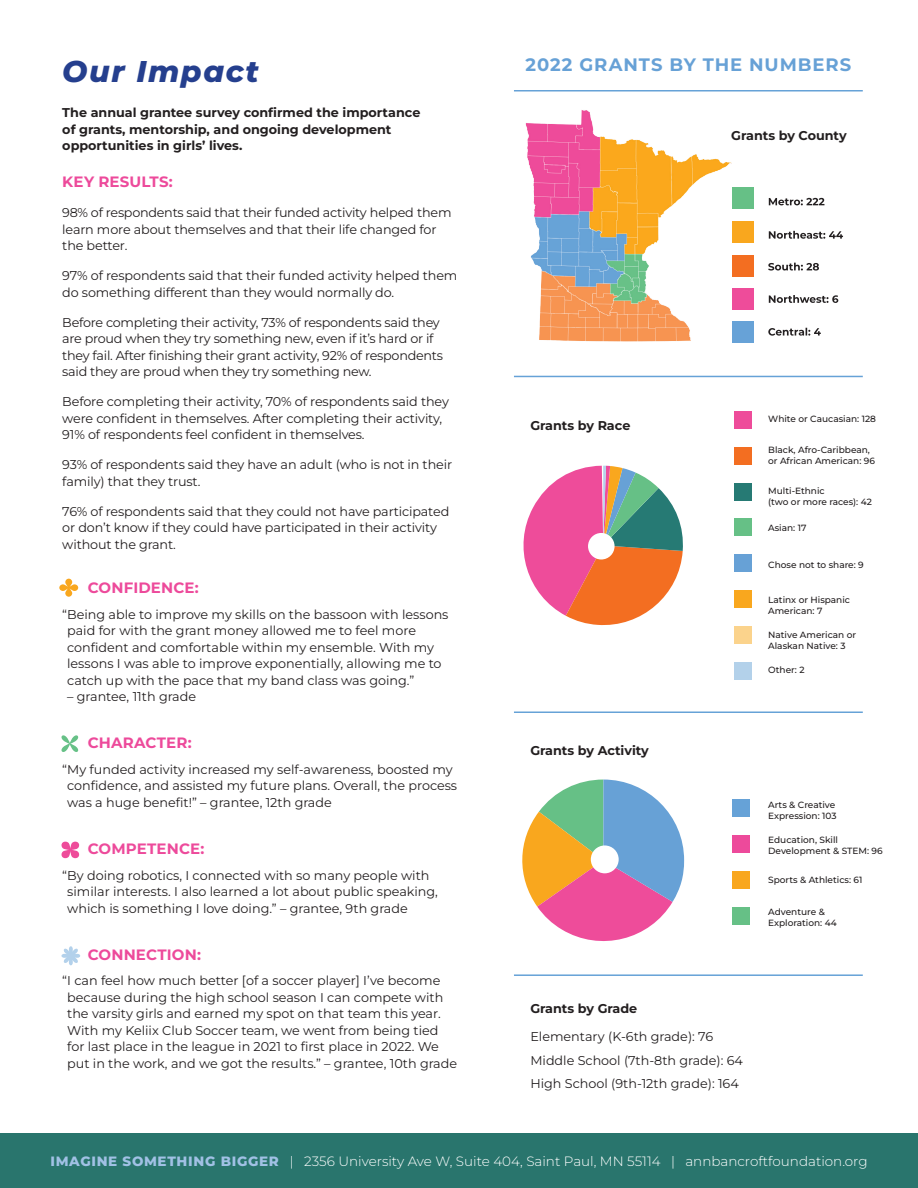
<style>
.page{position:relative;width:918px;height:1188px;background:#fff}
.page>*{position:absolute;margin:0;border:0;box-sizing:border-box;transform-origin:0 0}
.t1{font:italic 800 30px "Montserrat";letter-spacing:.05em;color:#253f8e}
.Byline{font:700 18px "Montserrat";letter-spacing:.05em;color:#67a1d6}
.Byline-2{font:700 15px "Montserrat";letter-spacing:.01em;color:#ed4a9b}
.t2{font:300 13.5px "Montserrat";color:#fff}
.t3{font:12.75px/16.5px "Montserrat";letter-spacing:-.01em;color:#231f20}
.t4{font:700 12.75px/16.5px "Montserrat";color:#231f20}
.t5{font:500 9px/10.8px "Montserrat";color:#231f20}
.s1{font-weight:800;color:#a1c1e5}
</style>
<div class="page">
<svg style="left:59px;top:579px;width:19px;height:18px"></svg>
<svg style="left:61px;top:735px;width:18px;height:17px"></svg>
<svg style="left:61px;top:841px;width:19px;height:18px"></svg>
<svg style="left:61px;top:946px;width:19px;height:19px"></svg>
<img style="left:525px;top:110px;width:206px;height:232px">
<div style="left:732px;top:188px;width:22px;height:21px;background:#66c086"></div>
<div style="left:732px;top:322px;width:22px;height:21px;background:#67a2d7"></div>
<div style="left:732px;top:222px;width:22px;height:21px;background:#f9a71e"></div>
<div style="left:732px;top:288px;width:22px;height:22px;background:#ee4c9a"></div>
<div style="left:732px;top:255px;width:22px;height:22px;background:#f36e21"></div>
<svg style="left:768px;top:263px;width:51px;height:8px"></svg>
<svg style="left:769px;top:295px;width:69px;height:8px"></svg>
<svg style="left:769px;top:231px;width:74px;height:8px"></svg>
<svg style="left:768px;top:328px;width:53px;height:8px"></svg>
<svg style="left:769px;top:198px;width:55px;height:7px"></svg>
<div style="left:734px;top:411px;width:18px;height:18px;background:#ee4c9a"></div>
<div style="left:734px;top:447px;width:18px;height:17px;background:#f36e21"></div>
<div style="left:734px;top:483px;width:18px;height:17px;background:#267a74"></div>
<div style="left:734px;top:519px;width:18px;height:17px;background:#66c086"></div>
<div style="left:734px;top:555px;width:18px;height:17px;background:#67a1d6"></div>
<div style="left:734px;top:590px;width:18px;height:18px;background:#f9a71e"></div>
<div style="left:734px;top:626px;width:18px;height:18px;background:#fbd38c"></div>
<div style="left:734px;top:662px;width:18px;height:18px;background:#b3d1ea"></div>
<svg style="left:523px;top:466px;width:160px;height:160px"></svg>
<div style="left:588px;top:533px;width:27px;height:27px;background:#fff;border-radius:50%"></div>
<svg style="left:522px;top:780px;width:162px;height:161px"></svg>
<div style="left:591px;top:845px;width:28px;height:28px;background:#fff;border-radius:50%"></div>
<div style="left:732px;top:799px;width:18px;height:18px;background:#66a2d7"></div>
<div style="left:732px;top:835px;width:18px;height:18px;background:#ed4a9b"></div>
<div style="left:732px;top:871px;width:18px;height:18px;background:#f9a71e"></div>
<div style="left:732px;top:907px;width:18px;height:17px;background:#66c086"></div>
<hr style="left:514px;top:376px;width:349px;height:1px;background:#66a2d7">
<hr style="left:514px;top:90px;width:349px;height:2px;background:#66a2d7">
<hr style="left:514px;top:712px;width:349px;height:1px;background:#66a2d7">
<hr style="left:514px;top:974px;width:349px;height:2px;background:#66a2d7">
<div style="left:0;top:1134px;width:918px;height:54px;background:#29756d"></div>
<p class="t1" style="left:62px;top:52px;width:198px">Our Impact</p>
<p class="Byline" style="left:525px;top:52px;width:327px">2022 GRANTS BY THE NUMBERS</p>
<p class="t4" style="left:62px;top:104px;width:360px">The annual grantee survey confirmed the importance of grants, mentorship, and ongoing development opportunities in girls’ lives.</p>
<p class="Byline-2" style="left:62px;top:172px;width:112px">KEY RESULTS:</p>
<p class="t3" style="left:62px;top:204px;width:391px">98% of respondents said that their funded activity helped them learn more about themselves and that their life changed for the better.</p>
<p class="t3" style="left:62px;top:267px;width:397px">97% of respondents said that their funded activity helped them do something different than they would normally do.</p>
<p class="t3" style="left:62px;top:314px;width:382px">Before completing their activity, 73% of respondents said they are proud when they try something new, even if it’s hard or if they fail. After finishing their grant activity, 92% of respondents said they are proud when they try something new.</p>
<p class="t3" style="left:62px;top:393px;width:388px">Before completing their activity, 70% of respondents said they were confident in themselves. After completing their activity,<br>91% of respondents feel confident in themselves.</p>
<p class="t3" style="left:62px;top:456px;width:391px">93% of respondents said they have an adult (who is not in their family) that they trust.</p>
<p class="t3" style="left:62px;top:503px;width:389px">76% of respondents said that they could not have participated or don’t know if they could have participated in their activity without the grant.</p>
<p class="Byline-2" style="left:88px;top:578px;width:113px">CONFIDENCE:</p>
<p class="t3" style="left:67px;top:606px;width:383px;text-indent:-5px">“Being able to improve my skills on the bassoon with lessons paid for with the grant money allowed me to feel more confident and comfortable within my ensemble. With my lessons I was able to improve exponentially, allowing me to catch up with the pace that my band class was going.”</p>
<p class="t3" style="left:67px;top:688px;width:130px">– grantee, 11th grade</p>
<p class="Byline-2" style="left:88px;top:733px;width:106px">CHARACTER:</p>
<p class="t3" style="left:67px;top:761px;width:392px;text-indent:-5px">“My funded activity increased my self-awareness, boosted my confidence, and assisted my future plans. Overall, the process was a huge benefit!” – grantee, 12th grade</p>
<p class="Byline-2" style="left:88px;top:839px;width:118px">COMPETENCE:</p>
<p class="t3" style="left:67px;top:867px;width:372px;text-indent:-5px">“By doing robotics, I connected with so many people with similar interests. I also learned a lot about public speaking, which is something I love doing.” – grantee, 9th grade</p>
<p class="Byline-2" style="left:88px;top:945px;width:115px">CONNECTION:</p>
<p class="t3" style="left:67px;top:972px;width:391px;text-indent:-5px">“I can feel how much better [of a soccer player] I’ve become because during the high school season I can compete with the varsity girls and earned my spot on that team this year.<br>With my Keliix Club Soccer team, we went from being tied for last place in the league in 2021 to first place in 2022. We put in the work, and we got the results.” – grantee, 10th grade</p>
<p class="t4" style="left:731px;top:127px;width:117px">Grants by County</p>
<p class="t4" style="left:530px;top:417px;width:101px">Grants by Race</p>
<p class="t4" style="left:530px;top:742px;width:120px">Grants by Activity</p>
<p class="t5" style="left:768px;top:413px;width:109px">White or Caucasian: 128</p>
<p class="t5" style="left:768px;top:444px;width:108px">Black, Afro-Caribbean, or African American: 96</p>
<p class="t5" style="left:768px;top:485px;width:105px">Multi-Ethnic<br>(two or more races): 42</p>
<p class="t5" style="left:768px;top:522px;width:40px">Asian: 17</p>
<p class="t5" style="left:768px;top:559px;width:97px">Chose not to share: 9</p>
<p class="t5" style="left:768px;top:594px;width:83px">Latinx or Hispanic<br>American: 7</p>
<p class="t5" style="left:768px;top:629px;width:89px">Native American or<br>Alaskan Native: 3</p>
<p class="t5" style="left:768px;top:665px;width:38px">Other: 2</p>
<p class="t5" style="left:768px;top:799px;width:70px">Arts &amp; Creative<br>Expression: 103</p>
<p class="t5" style="left:768px;top:834px;width:116px">Education, Skill<br>Development &amp; STEM: 96</p>
<p class="t5" style="left:768px;top:874px;width:96px">Sports &amp; Athletics: 61</p>
<p class="t5" style="left:768px;top:907px;width:70px">Adventure &amp;<br>Exploration: 44</p>
<p class="t4" style="left:530px;top:1000px;width:108px">Grants by Grade</p>
<p class="t3" style="left:530px;top:1028px;width:184px">Elementary (K-6th grade): 76</p>
<p class="t3" style="left:530px;top:1051px;width:214px">Middle School (7th-8th grade): 64</p>
<p class="t3" style="left:530px;top:1075px;width:210px">High School (9th-12th grade): 164</p>
<p class="t2" style="left:50px;top:1152px;width:819px"><span class="s1">IMAGINE SOMETHING BIGGER</span> | 2356 University Ave W, Suite 404, Saint Paul, MN 55114 | annbancroftfoundation.org</p>
</div>
